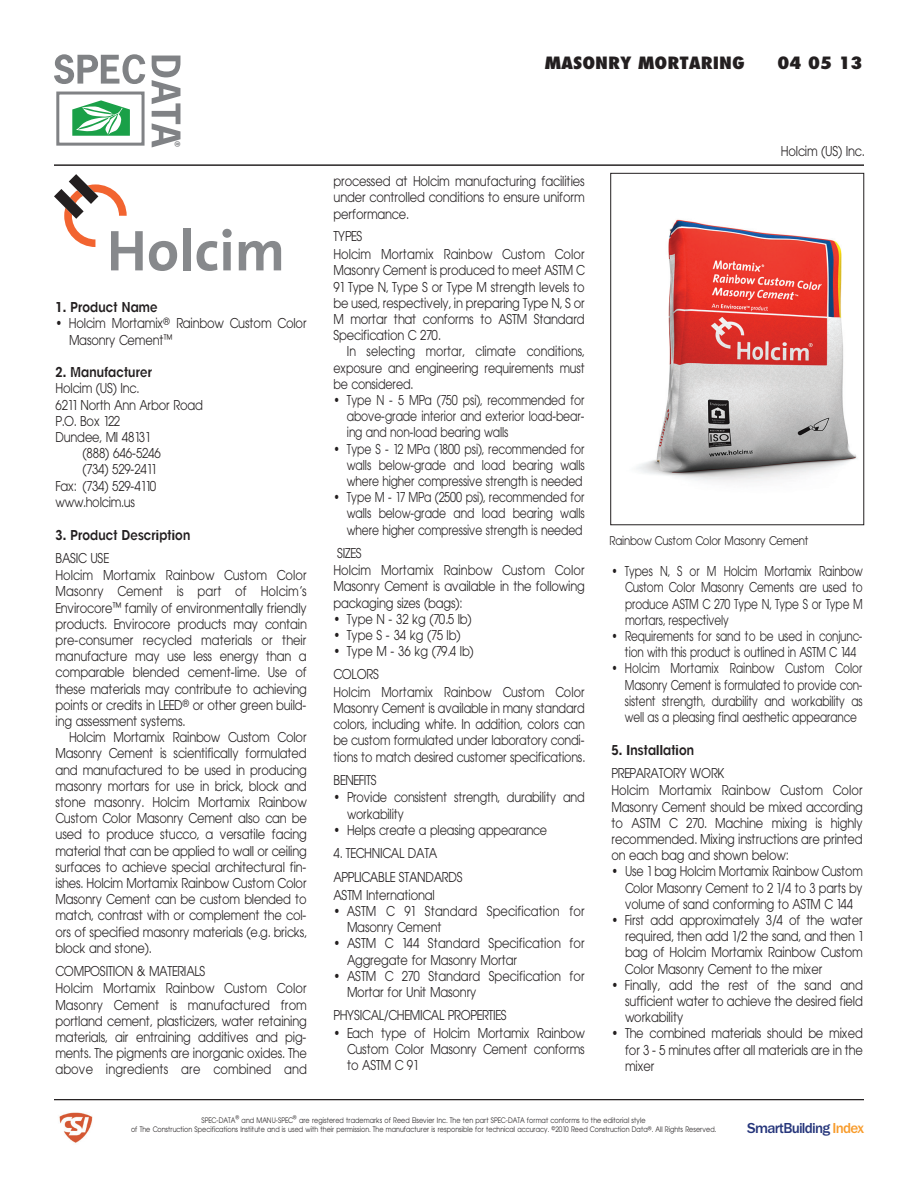
<style>
.page{position:relative;width:918px;height:1188px;background:#fff}
.page>*{position:absolute;margin:0;border:0;box-sizing:border-box;transform-origin:0 0}
.t1{font:800 condensed 16.5px "F Futura";color:#231f20;scale:1.2 1}
.t2{font:500 15px "Franklin Gothic";letter-spacing:-.05em;color:#26367b}
.t3{font:13.5px/16.2px "F Avant Garde";letter-spacing:.015em;color:#231f20;scale:.85 1}
.t4{font:13.5px/16.2px "F Avant Garde";letter-spacing:.015em;color:#231f20;text-align:justify;scale:.83 1}
.t5{font:13.5px/16.2px "F Avant Garde";letter-spacing:.015em;color:#231f20;text-align:justify;scale:.78 1}
.t6{font:13.5px/16.2px "F Avant Garde";letter-spacing:.015em;color:#231f20;text-align:justify;scale:.8 1}
.t7{font:13.5px/16.2px "F Avant Garde";letter-spacing:.015em;color:#231f20;text-align:justify;scale:.82 1}
.t8{font:13.5px "F Avant Garde Demi";letter-spacing:.015em;color:#231f20;scale:.85 1}
.t9{font:12px "F Avant Garde";letter-spacing:.015em;color:#231f20;scale:.85 1}
.t10{font:7.5px/9px "F Avant Garde";letter-spacing:.035em;color:#231f20;text-align:center;scale:.85 1}
.t11{font:700 6.9px "News Gothic";color:#808285}
.s1{color:#f89c2c}
</style>
<div class="page">
<img style="left:59px;top:1112px;width:34px;height:31px">
<hr style="left:54px;top:165px;width:810px;height:1px;background:#231f20">
<div style="left:56px;top:92px;width:89px;height:54px;border:3px solid #808285"></div>
<svg style="left:54px;top:54px;width:91px;height:30px"></svg>
<svg style="left:152px;top:55px;width:28px;height:92px"></svg>
<svg style="left:149px;top:241px;width:28px;height:30px"></svg>
<div style="left:183px;top:228px;width:8px;height:42px;background:#87898c"></div>
<svg style="left:197px;top:229px;width:35px;height:42px"></svg>
<svg style="left:239px;top:241px;width:42px;height:29px"></svg>
<svg style="left:54px;top:174px;width:89px;height:96px"></svg>
<hr style="left:54px;top:1099px;width:810px;height:1px;background:#231f20">
<img style="left:636px;top:219px;width:221px;height:263px">
<div style="left:610px;top:173px;width:254px;height:352px;border:1px solid #231f20"></div>
<svg style="left:72px;top:100px;width:58px;height:36px"></svg>
<p class="t1" style="left:545px;top:52px;width:168px">MASONRY MORTARING</p>
<p class="t1" style="left:778px;top:52px;width:72px">04 05 13</p>
<p class="t11" style="left:182px;top:141px;width:7px;rotate:90deg">®</p>
<p class="t8" style="left:56px;top:298px;width:122px">1. Product Name</p>
<p class="t3" style="left:69px;top:315px;width:281px;text-indent:-14px">• Holcim Mortamixª Rainbow Custom Color<br>Masonry Cement«</p>
<p class="t8" style="left:56px;top:364px;width:115px">2. Manufacturer</p>
<p class="t3" style="left:56px;top:380px;width:99px">Holcim (US) Inc.</p>
<p class="t3" style="left:56px;top:397px;width:175px">6211 North Ann Arbor Road</p>
<p class="t3" style="left:56px;top:413px;width:77px">P.O. Box 122</p>
<p class="t3" style="left:56px;top:429px;width:112px">Dundee, Ml 48131</p>
<p class="t3" style="left:83px;top:445px;width:93px">(888) 646-5246</p>
<p class="t3" style="left:83px;top:461px;width:87px">(734) 529-2411</p>
<p class="t3" style="left:56px;top:478px;width:120px">Fax: (734) 529-4110</p>
<p class="t3" style="left:56px;top:494px;width:95px">www.holcim.us</p>
<p class="t8" style="left:56px;top:526px;width:160px">3. Product Description</p>
<p class="t3" style="left:56px;top:549px;width:17px">Basic</p>
<p class="t3" style="left:56px;top:549px;width:297px;line-height:17.7px;text-indent:35px">Use<br>Holcim Mortamix Rainbow Custom Color</p>
<p class="t3" style="left:56px;top:583px;width:297px;text-align:justify">Masonry Cement is part of Holcim’s Envirocore« family of environmentally friendly products. Envirocore products may contain pre-consumer recycled materials or their manufacture may use less energy than a comparable blended cement-lime. Use of these materials may contribute to achieving points or credits in LEEDª or other green build&shy;ing assessment systems.</p>
<p class="t3" style="left:55px;top:729px;width:297px;text-align:justify;text-indent:14px">Holcim Mortamix Rainbow Custom Color Masonry Cement is scientifically formulated and manufactured to be used in producing masonry mortars for use in brick, block and stone masonry. Holcim Mortamix Rainbow Custom Color Masonry Cement also can be used to produce stucco, a versatile facing material that can be applied to wall or ceiling surfaces to achieve special architectural fin&shy;ishes. Holcim Mortamix Rainbow Custom Color Masonry Cement can be custom blended to match, contrast with or complement the col&shy;ors of specified masonry materials (e.g. bricks, block and stone).</p>
<p class="t3" style="left:55px;top:962px;width:297px;line-height:17.7px">Composition &amp; Materials<br>Holcim Mortamix Rainbow Custom Color</p>
<p class="t3" style="left:55px;top:997px;width:297px;text-align:justify">Masonry Cement is manufactured from portland cement, plasticizers, water retaining materials, air entraining additives and pig&shy;ments. The pigments are inorganic oxides. The above ingredients are combined and</p>
<p class="t3" style="left:334px;top:173px;width:297px;text-align:justify">processed at Holcim manufacturing facilities under controlled conditions to ensure uniform performance.</p>
<p class="t3" style="left:334px;top:228px;width:297px;line-height:17.7px">types<br>Holcim Mortamix Rainbow Custom Color</p>
<p class="t3" style="left:334px;top:262px;width:297px;text-align:justify">Masonry Cement is produced to meet ASTM C 91 Type N, Type S or Type M strength levels to be used, respectively, in preparing Type N, S or M mortar that conforms to ASTM Standard Specification C 270.</p>
<p class="t7" style="left:333px;top:343px;width:308px;text-indent:14px">In selecting mortar, climate conditions, exposure and engineering requirements must be considered.</p>
<p class="t6" style="left:347px;top:392px;width:298px;text-indent:-13px">• Type N - 5 MPa (750 psi), recommended for above-grade interior and exterior load-bear&shy;ing and non-load bearing walls</p>
<p class="t6" style="left:347px;top:441px;width:298px;text-indent:-13px">• Type S - 12 MPa (1800 psi), recommended for walls below-grade and load bearing walls where higher compressive strength is needed</p>
<p class="t6" style="left:347px;top:489px;width:298px;text-indent:-13px">• Type M - 17 MPa (2500 psi), recommended for walls below-grade and load bearing walls where higher compressive strength is needed</p>
<p class="t3" style="left:333px;top:544px;width:297px;line-height:17.7px">Sizes<br>Holcim Mortamix Rainbow Custom Color</p>
<p class="t3" style="left:333px;top:578px;width:297px">Masonry Cement is available in the following packaging sizes (bags):</p>
<p class="t3" style="left:333px;top:611px;width:164px">• Type N - 32 kg (70.5 lb)</p>
<p class="t3" style="left:333px;top:627px;width:151px">• Type S - 34 kg (75 lb)</p>
<p class="t3" style="left:333px;top:640px;width:166px;line-height:23px">• Type M - 36 kg (79.4 lb)<br>Colors</p>
<p class="t4" style="left:333px;top:684px;width:304px">Holcim Mortamix Rainbow Custom Color Masonry Cement is available in many standard colors, including white. In addition, colors can be custom formulated under laboratory condi&shy;tions to match desired customer specifications.</p>
<p class="t3" style="left:333px;top:772px;width:42px">Benefits</p>
<p class="t4" style="left:347px;top:789px;width:288px;text-indent:-14px">• Provide consistent strength, durability and workability</p>
<p class="t4" style="left:334px;top:822px;width:259px">• Helps create a pleasing appearance</p>
<p class="t3" style="left:333px;top:845px;width:29px">4. Technical</p>
<p class="t3" style="left:408px;top:845px;width:19px">Data</p>
<p class="t3" style="left:333px;top:869px;width:18px">Applicable</p>
<p class="t3" style="left:333px;top:868px;width:120px;line-height:17.7px;text-indent:65px">Standards<br>ASTM International</p>
<p class="t3" style="left:347px;top:903px;width:281px;text-indent:-14px">• ASTM C 91 Standard Specification for<br>Masonry Cement</p>
<p class="t3" style="left:347px;top:935px;width:281px;text-indent:-14px">• ASTM C 144 Standard Specification for<br>Aggregate for Masonry Mortar</p>
<p class="t3" style="left:347px;top:968px;width:281px;text-indent:-13px">• ASTM C 270 Standard Specification for<br>Mortar for Unit Masonry</p>
<p class="t3" style="left:334px;top:1007px;width:33px">Physical</p>
<p class="t3" style="left:384px;top:1007px;width:25px">/Chemical</p>
<p class="t3" style="left:448px;top:1007px;width:34px">Properties</p>
<p class="t3" style="left:347px;top:1025px;width:281px;text-align:justify;text-indent:-13px">• Each type of Holcim Mortamix Rainbow Custom Color Masonry Cement conforms to ASTM C 91</p>
<p class="t3" style="left:781px;top:143px;width:99px">Holcim (US) Inc.</p>
<p class="t9" style="left:610px;top:533px;width:235px">Rainbow Custom Color Masonry Cement</p>
<p class="t5" style="left:625px;top:563px;width:306px;text-indent:-14px">• Types N, S or M Holcim Mortamix Rainbow Custom Color Masonry Cements are used to produce ASTM C 270 Type N, Type S or Type M mortars, respectively</p>
<p class="t5" style="left:612px;top:628px;width:323px;text-align:center">• Requirements for sand to be used in conjunc&shy;tion with this product is outlined in ASTM C 144</p>
<p class="t5" style="left:625px;top:660px;width:306px;text-indent:-13px">• Holcim Mortamix Rainbow Custom Color Masonry Cement is formulated to provide con&shy;sistent strength, durability and workability as well as a pleasing final aesthetic appearance</p>
<p class="t8" style="left:612px;top:741px;width:99px">5. Installation</p>
<p class="t3" style="left:612px;top:765px;width:9px">preparat</p>
<p class="t3" style="left:612px;top:764px;width:297px;line-height:17.7px;text-indent:52px">ory work<br>Holcim Mortamix Rainbow Custom Color</p>
<p class="t3" style="left:611px;top:798px;width:297px;text-align:justify">Masonry Cement should be mixed according to ASTM C 270. Machine mixing is highly recommended. Mixing instructions are printed on each bag and shown below:</p>
<p class="t4" style="left:625px;top:863px;width:288px;text-indent:-14px">• Use 1 bag Holcim Mortamix Rainbow Custom Color Masonry Cement to 2 1/4 to 3 parts by volume of sand conforming to ASTM C 144</p>
<p class="t3" style="left:625px;top:912px;width:281px;text-align:justify;text-indent:-13px">• First add approximately 3/4 of the water required, then add 1/2 the sand, and then 1 bag of Holcim Mortamix Rainbow Custom Color Masonry Cement to the mixer</p>
<p class="t3" style="left:625px;top:977px;width:281px;text-align:justify;text-indent:-14px">• Finally, add the rest of the sand and sufficient water to achieve the desired field workability</p>
<p class="t3" style="left:625px;top:1025px;width:281px;text-align:justify;text-indent:-13px">• The combined materials should be mixed for 3 - 5 minutes after all materials are in the mixer</p>
<p class="t10" style="left:131px;top:1116px;width:690px">SPEC-DATA<sup>ª</sup> and MANU-SPEC<sup>ª</sup> are registered trademarks of Reed Elsevier Inc. The ten part SPEC-DATA format conforms to the editorial style<br>of The Construction Specifications Institute and is used with their permission. The manufacturer is responsible for technical accuracy. ©2010 Reed Construction Dataª. All Rights Reserved.</p>
<p class="t2" style="left:747px;top:1119px;width:118px">SmartBuilding <span class="s1">Index</span></p>
</div>
